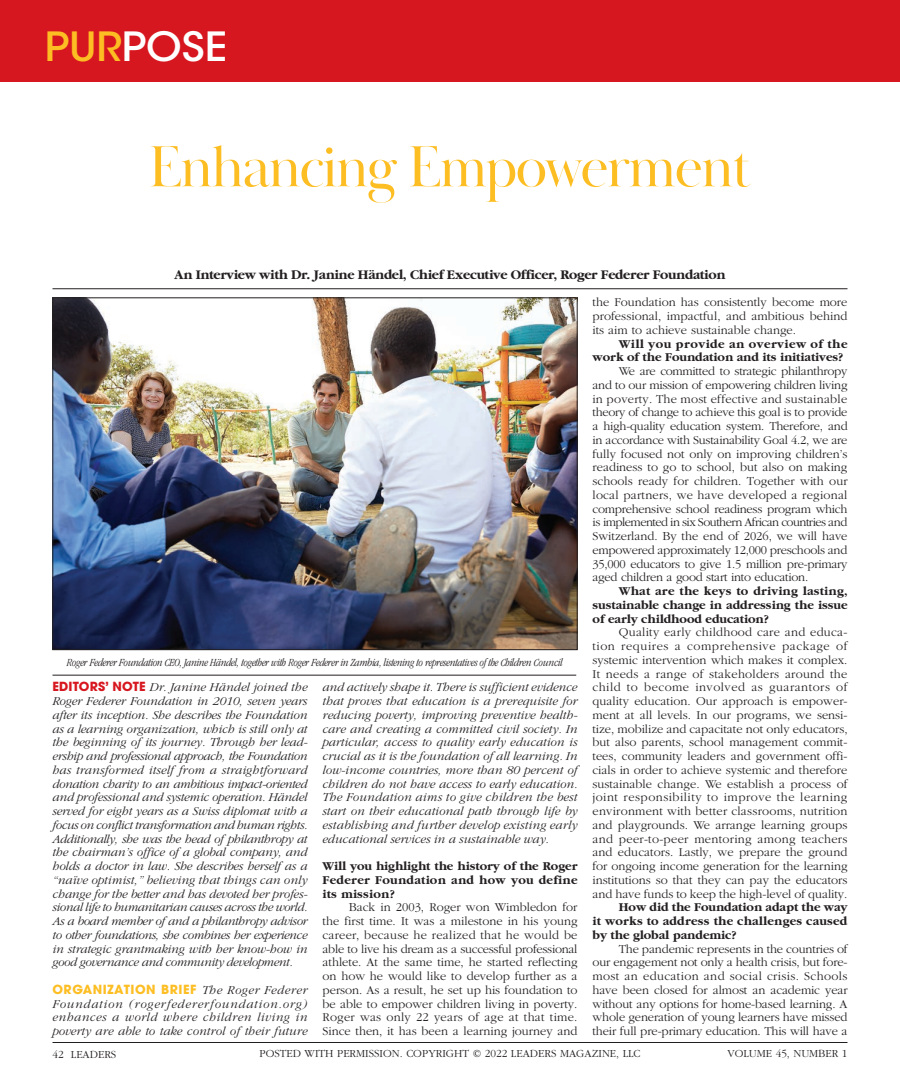
<style>
.page{position:relative;width:900px;height:1080px;background:#fff}
.page>*{position:absolute;margin:0;border:0;box-sizing:border-box;transform-origin:0 0}
.t1{font:60px "Baskerville Poster PT";letter-spacing:-.04em;color:#fdbe23}
.t2{font:500 40px "ITC Avant Garde Std";color:#fff;scale:1.05 1}
.t3{font:700 13.75px "Garamond";letter-spacing:-.02em;color:#231f20}
.t4{font:300 12.5px/13.8px "Garamond";letter-spacing:-.005em;color:#231f20;text-align:justify}
.t5{font:italic 300 12.5px/13.8px "Garamond";color:#231f20;text-align:justify}
.t6{font:700 12.5px/13.8px "Garamond";color:#231f20;text-align:justify}
.t7{font:700 12.5px "ITC Avant Garde Pro";letter-spacing:.04em;color:#fdbe23}
.t8{font:italic 300 condensed 11.25px "Garamond";letter-spacing:-.02em;color:#231f20}
.t9{font:300 11.25px "Garamond";color:#231f20}
.s1{color:#fdbe23}
.s2{font-family:"ITC Avant Garde Pro";font-weight:700;font-style:normal;color:#d7171f}
.s3{font-family:"Garamond";font-weight:300;font-style:italic;color:#231f20}
</style>
<div class="page">
<div style="left:0;top:0;width:900px;height:81px;background:#d7171f"></div>
<hr style="left:52px;top:288px;width:796px;height:1px;background:#231f20">
<hr style="left:52px;top:675px;width:524px;height:1px;background:#231f20">
<img style="left:54px;top:300px;width:522px;height:348px">
<hr style="left:52px;top:1042px;width:796px;height:1px;background:#231f20">
<h2 class="t2" style="left:45px;top:22px;width:175px"><span class="s1">PUR</span>POSE</h2>
<h1 class="t1" style="left:149px;top:130px;width:604px">Enhancing Empowerment</h1>
<p class="t3" style="left:175px;top:267px;width:552px">An Interview with Dr. Janine Händel, Chief Executive Officer, Roger Federer Foundation</p>
<p class="t8" style="left:67px;top:657px;width:498px">Roger Federer Foundation CEO, Janine Händel, together with Roger Federer in Zambia, listening to representatives of the Children Council</p>
<p class="t5" style="left:52px;top:681px;width:257px"><span class="s2">EDITORS’ NOTE</span> Dr. Janine Händel joined the Roger Federer Foundation in 2010, seven years after its inception. She describes the Foundation as a learning organization, which is still only at the beginning of its journey. Through her lead&shy;ership and professional approach, the Foundation has transformed itself from a straightforward donation charity to an ambitious impact-oriented and professional and systemic operation. Händel served for eight years as a Swiss diplomat with a focus on conflict transformation and human rights.<br>Additionally, she was the head of philanthropy at the chairman’s office of a global company, and holds a doctor in law. She describes herself as a “naïve optimist,” believing that things can only change for the better and has devoted her profes&shy;sional life to humanitarian causes across the world.<br>As a board member of and a philanthropy advisor to other foundations, she combines her experience in strategic grantmaking with her know-how in good governance and community development.</p>
<p class="t7" style="left:52px;top:981px;width:257px">ORGANIZATION BRIEF <span class="s3">The Roger Federer</span></p>
<p class="t5" style="left:52px;top:997px;width:257px">Foundation (rogerfedererfoundation.org) enhances a world where children living in poverty are able to take control of their future</p>
<p class="t5" style="left:322px;top:681px;width:257px">and actively shape it. There is sufficient evidence that proves that education is a prerequisite for reducing poverty, improving preventive health&shy;care and creating a committed civil society. In particular, access to quality early education is crucial as it is the foundation of all learning. In low-income countries, more than 80 percent of children do not have access to early education.<br>The Foundation aims to give children the best start on their educational path through life by establishing and further develop existing early educational services in a sustainable way.</p>
<p class="t6" style="left:322px;top:859px;width:257px">Will you highlight the history of the Roger Federer Foundation and how you define its mission?</p>
<p class="t4" style="left:322px;top:901px;width:257px;text-indent:26px">Back in 2003, Roger won Wimbledon for the first time. It was a milestone in his young career, because he realized that he would be able to live his dream as a successful professional athlete. At the same time, he started reflecting on how he would like to develop further as a person. As a result, he set up his foundation to be able to empower children living in poverty.<br>Roger was only 22 years of age at that time.<br>Since then, it has been a learning journey and</p>
<p class="t4" style="left:592px;top:296px;width:256px">the Foundation has consistently become more professional, impactful, and ambitious behind its aim to achieve sustainable change.</p>
<p class="t6" style="left:592px;top:337px;width:257px;text-indent:26px">Will you provide an overview of the work of the Foundation and its initiatives?</p>
<p class="t4" style="left:592px;top:364px;width:257px;text-indent:26px">We are committed to strategic philanthropy and to our mission of empowering children living in poverty. The most effective and sustainable theory of change to achieve this goal is to provide a high-quality education system. Therefore, and in accordance with Sustainability Goal 4.2, we are fully focused not only on improving children’s readiness to go to school, but also on making schools ready for children. Together with our local partners, we have developed a regional comprehensive school readiness program which is implemented in six Southern African countries and Switzerland. By the end of 2026, we will have empowered approximately 12,000 preschools and 35,000 educators to give 1.5 million pre-primary aged children a good start into education.</p>
<p class="t6" style="left:592px;top:584px;width:257px;text-indent:26px">What are the keys to driving lasting, sustainable change in addressing the issue of early childhood education?</p>
<p class="t4" style="left:592px;top:626px;width:257px;text-indent:26px">Quality early childhood care and educa&shy;tion requires a comprehensive package of systemic intervention which makes it complex.<br>It needs a range of stakeholders around the child to become involved as guarantors of quality education. Our approach is empower&shy;ment at all levels. In our programs, we sensi&shy;tize, mobilize and capacitate not only educators, but also parents, school management commit&shy;tees, community leaders and government offi&shy;cials in order to achieve systemic and therefore sustainable change. We establish a process of joint responsibility to improve the learning environment with better classrooms, nutrition and playgrounds. We arrange learning groups and peer-to-peer mentoring among teachers and educators. Lastly, we prepare the ground for ongoing income generation for the learning institutions so that they can pay the educators and have funds to keep the high-level of quality.</p>
<p class="t6" style="left:592px;top:901px;width:257px;text-indent:26px">How did the Foundation adapt the way it works to address the challenges caused by the global pandemic?</p>
<p class="t4" style="left:592px;top:942px;width:257px;text-indent:26px">The pandemic represents in the countries of our engagement not only a health crisis, but fore&shy;most an education and social crisis. Schools have been closed for almost an academic year without any options for home-based learning. A whole generation of young learners have missed their full pre-primary education. This will have a</p>
<p class="t9" style="left:52px;top:1048px;width:65px">42 LEADERS</p>
<p class="t9" style="left:259px;top:1048px;width:383px">POSTED WITH PERMISSION. COPYRIGHT © 2022 LEADERS MAGAZINE, LLC</p>
<p class="t9" style="left:728px;top:1048px;width:121px">VOLUME 45, NUMBER 1</p>
</div>
